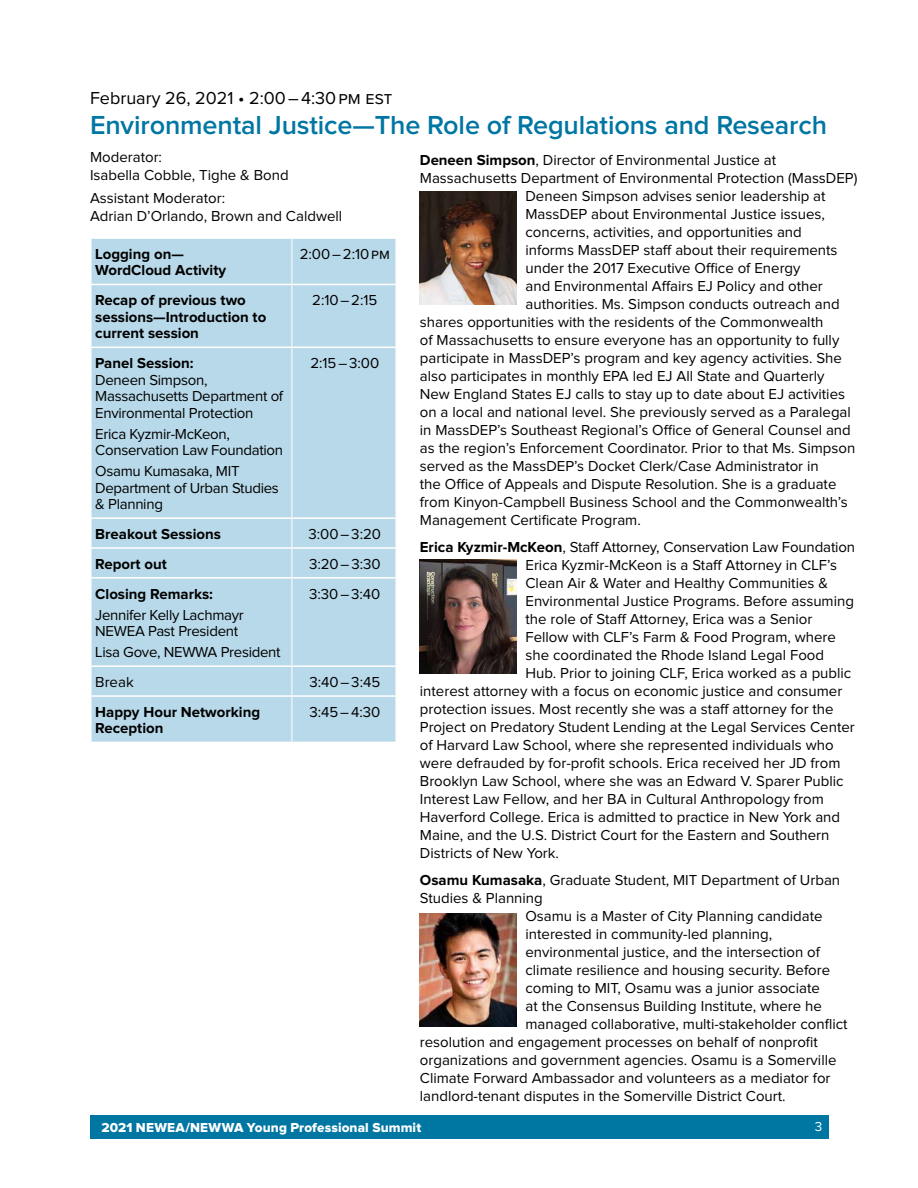
<style>
.page{position:relative;width:918px;height:1188px;background:#fff}
.page>*{position:absolute;margin:0;border:0;box-sizing:border-box;transform-origin:0 0}
.t1{font:600 27px "Proxima Nova";letter-spacing:-.005em;color:#0076a3}
.t2{font:18px "Proxima Nova";color:#000}
.t3{font:15px/18px "Proxima Nova";color:#000}
.t4{font:15px/16.5px "Proxima Nova";letter-spacing:-.02em;color:#000}
.t5{font:700 15px/16.5px "Proxima Nova";color:#000}
.t6{font:13.5px "Proxima Nova Extrabld";letter-spacing:.01em;color:#fff}
.t7{font:13.5px "Proxima Nova";color:#fff}
.s1{font-weight:700}
</style>
<div class="page">
<div style="left:90px;top:1115px;width:738px;height:24px;background:#0076a3"></div>
<div style="left:92px;top:239px;width:303px;height:503px;background:#b8d9e9"></div>
<hr style="left:90px;top:284px;width:202px;height:1px;background:#fff">
<hr style="left:292px;top:284px;width:105px;height:1px;background:#fff">
<hr style="left:90px;top:347px;width:202px;height:1px;background:#fff">
<hr style="left:292px;top:347px;width:105px;height:1px;background:#fff">
<hr style="left:90px;top:517px;width:202px;height:2px;background:#fff">
<hr style="left:292px;top:517px;width:105px;height:2px;background:#fff">
<hr style="left:90px;top:547px;width:202px;height:2px;background:#fff">
<hr style="left:292px;top:547px;width:105px;height:2px;background:#fff">
<hr style="left:90px;top:577px;width:202px;height:2px;background:#fff">
<hr style="left:292px;top:577px;width:105px;height:2px;background:#fff">
<hr style="left:90px;top:665px;width:202px;height:2px;background:#fff">
<hr style="left:292px;top:665px;width:105px;height:2px;background:#fff">
<hr style="left:90px;top:695px;width:202px;height:2px;background:#fff">
<hr style="left:292px;top:695px;width:105px;height:2px;background:#fff">
<hr style="left:292px;top:239px;width:1px;height:45px;background:#fff">
<hr style="left:292px;top:285px;width:1px;height:62px;background:#fff">
<hr style="left:292px;top:348px;width:1px;height:169px;background:#fff">
<svg style="left:292px;top:519px;width:1px;height:58px"></svg>
<hr style="left:292px;top:579px;width:1px;height:86px;background:#fff">
<svg style="left:292px;top:667px;width:1px;height:28px"></svg>
<hr style="left:292px;top:697px;width:1px;height:45px;background:#fff">
<img style="left:420px;top:192px;width:96px;height:113px">
<img style="left:420px;top:560px;width:96px;height:113px">
<img style="left:420px;top:913px;width:96px;height:113px">
<p class="t2" style="left:90px;top:90px;width:304px">February 26, 2021 • 2:00–4:30pm est</p>
<h1 class="t1" style="left:90px;top:113px;width:739px">Environmental Justice—The Role of Regulations and Research</h1>
<p class="t3" style="left:90px;top:149px;width:200px">Moderator:<br>Isabella Cobble, Tighe &amp; Bond</p>
<p class="t3" style="left:90px;top:189px;width:254px">Assistant Moderator:<br>Adrian D’Orlando, Brown and Caldwell</p>
<p class="t5" style="left:95px;top:246px;width:132px">Logging on—<br>WordCloud Activity</p>
<p class="t3" style="left:300px;top:246px;width:92px">2:00–2:10pm</p>
<p class="t5" style="left:95px;top:293px;width:173px">Recap of previous two sessions—Introduction to current session</p>
<p class="t3" style="left:312px;top:292px;width:67px">2:10–2:15</p>
<p class="t5" style="left:95px;top:356px;width:100px">Panel Session:</p>
<p class="t4" style="left:95px;top:372px;width:189px">Deneen Simpson,<br>Massachusetts Department of<br>Environmental Protection</p>
<p class="t4" style="left:95px;top:426px;width:189px">Erica Kyzmir-McKeon,<br>Conservation Law Foundation</p>
<p class="t4" style="left:95px;top:464px;width:185px">Osamu Kumasaka, MIT<br>Department of Urban Studies &amp; Planning</p>
<p class="t3" style="left:310px;top:355px;width:70px">2:15–3:00</p>
<p class="t5" style="left:95px;top:526px;width:127px">Breakout Sessions</p>
<p class="t3" style="left:309px;top:526px;width:74px">3:00–3:20</p>
<p class="t5" style="left:95px;top:556px;width:73px">Report out</p>
<p class="t3" style="left:309px;top:556px;width:73px">3:20–3:30</p>
<p class="t5" style="left:95px;top:586px;width:119px">Closing Remarks:</p>
<p class="t4" style="left:95px;top:607px;width:150px">Jennifer Kelly Lachmayr<br>NEWEA Past President</p>
<p class="t4" style="left:95px;top:645px;width:187px">Lisa Gove, NEWWA President</p>
<p class="t3" style="left:309px;top:585px;width:73px">3:30–3:40</p>
<p class="t3" style="left:95px;top:674px;width:40px">Break</p>
<p class="t3" style="left:309px;top:674px;width:72px">3:40–3:45</p>
<p class="t5" style="left:95px;top:704px;width:166px">Happy Hour Networking<br>Reception</p>
<p class="t3" style="left:309px;top:704px;width:72px">3:45–4:30</p>
<p class="t3" style="left:420px;top:152px;width:358px"><span class="s1">Deneen Simpson</span>, Director of Environmental Justice at</p>
<p class="t3" style="left:420px;top:170px;width:439px">Massachusetts Department of Environmental Protection (MassDEP)</p>
<p class="t3" style="left:525px;top:188px;width:302px">Deneen Simpson advises senior leadership at</p>
<p class="t3" style="left:525px;top:206px;width:301px">MassDEP about Environmental Justice issues,</p>
<p class="t3" style="left:525px;top:224px;width:278px">concerns, activities, and opportunities and</p>
<p class="t3" style="left:525px;top:242px;width:314px">informs MassDEP staff about their requirements</p>
<p class="t3" style="left:525px;top:260px;width:277px">under the 2017 Executive Office of Energy</p>
<p class="t3" style="left:525px;top:278px;width:299px">and Environmental Affairs EJ Policy and other</p>
<p class="t3" style="left:525px;top:296px;width:316px">authorities. Ms. Simpson conducts outreach and</p>
<p class="t3" style="left:420px;top:314px;width:405px">shares opportunities with the residents of the Commonwealth</p>
<p class="t3" style="left:420px;top:332px;width:421px">of Massachusetts to ensure everyone has an opportunity to fully</p>
<p class="t3" style="left:420px;top:350px;width:424px">participate in MassDEP’s program and key agency activities. She</p>
<p class="t3" style="left:420px;top:368px;width:406px">also participates in monthly EPA led EJ All State and Quarterly</p>
<p class="t3" style="left:420px;top:386px;width:427px">New England States EJ calls to stay up to date about EJ activities</p>
<p class="t3" style="left:420px;top:404px;width:433px">on a local and national level. She previously served as a Paralegal</p>
<p class="t3" style="left:420px;top:422px;width:432px">in MassDEP’s Southeast Regional’s Office of General Counsel and</p>
<p class="t3" style="left:420px;top:440px;width:437px">as the region’s Enforcement Coordinator. Prior to that Ms. Simpson</p>
<p class="t3" style="left:420px;top:458px;width:400px">served as the MassDEP’s Docket Clerk/Case Administrator in</p>
<p class="t3" style="left:420px;top:476px;width:418px">the Office of Appeals and Dispute Resolution. She is a graduate</p>
<p class="t3" style="left:420px;top:494px;width:430px">from Kinyon-Campbell Business School and the Commonwealth’s</p>
<p class="t3" style="left:420px;top:512px;width:222px">Management Certificate Program.</p>
<p class="t3" style="left:420px;top:539px;width:437px"><span class="s1">Erica Kyzmir-McKeon</span>, Staff Attorney, Conservation Law Foundation</p>
<p class="t3" style="left:525px;top:557px;width:313px">Erica Kyzmir-McKeon is a Staff Attorney in CLF’s</p>
<p class="t3" style="left:525px;top:575px;width:304px">Clean Air &amp; Water and Healthy Communities &amp;</p>
<p class="t3" style="left:525px;top:593px;width:330px">Environmental Justice Programs. Before assuming</p>
<p class="t3" style="left:525px;top:611px;width:288px">the role of Staff Attorney, Erica was a Senior</p>
<p class="t3" style="left:525px;top:629px;width:312px">Fellow with CLF’s Farm &amp; Food Program, where</p>
<p class="t3" style="left:525px;top:647px;width:300px">she coordinated the Rhode Island Legal Food</p>
<p class="t3" style="left:525px;top:665px;width:327px">Hub. Prior to joining CLF, Erica worked as a public</p>
<p class="t3" style="left:420px;top:683px;width:424px">interest attorney with a focus on economic justice and consumer</p>
<p class="t3" style="left:420px;top:701px;width:415px">protection issues. Most recently she was a staff attorney for the</p>
<p class="t3" style="left:420px;top:719px;width:436px">Project on Predatory Student Lending at the Legal Services Center</p>
<p class="t3" style="left:420px;top:737px;width:415px">of Harvard Law School, where she represented individuals who</p>
<p class="t3" style="left:420px;top:755px;width:422px">were defrauded by for-profit schools. Erica received her JD from</p>
<p class="t3" style="left:420px;top:773px;width:425px">Brooklyn Law School, where she was an Edward V. Sparer Public</p>
<p class="t3" style="left:420px;top:791px;width:405px">Interest Law Fellow, and her BA in Cultural Anthropology from</p>
<p class="t3" style="left:420px;top:809px;width:422px">Haverford College. Erica is admitted to practice in New York and</p>
<p class="t3" style="left:420px;top:827px;width:411px">Maine, and the U.S. District Court for the Eastern and Southern</p>
<p class="t3" style="left:420px;top:845px;width:141px">Districts of New York.</p>
<p class="t3" style="left:420px;top:872px;width:422px"><span class="s1">Osamu Kumasaka</span>, Graduate Student, MIT Department of Urban</p>
<p class="t3" style="left:420px;top:890px;width:124px">Studies &amp; Planning</p>
<p class="t3" style="left:525px;top:908px;width:299px">Osamu is a Master of City Planning candidate</p>
<p class="t3" style="left:525px;top:926px;width:248px">interested in community-led planning,</p>
<p class="t3" style="left:525px;top:944px;width:296px">environmental justice, and the intersection of</p>
<p class="t3" style="left:525px;top:962px;width:306px">climate resilience and housing security. Before</p>
<p class="t3" style="left:525px;top:980px;width:296px">coming to MIT, Osamu was a junior associate</p>
<p class="t3" style="left:525px;top:998px;width:298px">at the Consensus Building Institute, where he</p>
<p class="t3" style="left:525px;top:1016px;width:324px">managed collaborative, multi-stakeholder conflict</p>
<p class="t3" style="left:420px;top:1034px;width:400px">resolution and engagement processes on behalf of nonprofit</p>
<p class="t3" style="left:420px;top:1052px;width:418px">organizations and government agencies. Osamu is a Somerville</p>
<p class="t3" style="left:420px;top:1070px;width:412px">Climate Forward Ambassador and volunteers as a mediator for</p>
<p class="t3" style="left:420px;top:1088px;width:367px">landlord-tenant disputes in the Somerville District Court.</p>
<p class="t6" style="left:101px;top:1121px;width:321px">2021 NEWEA/NEWWA Young Professional Summit</p>
<p class="t7" style="left:815px;top:1120px;width:9px">3</p>
</div>
